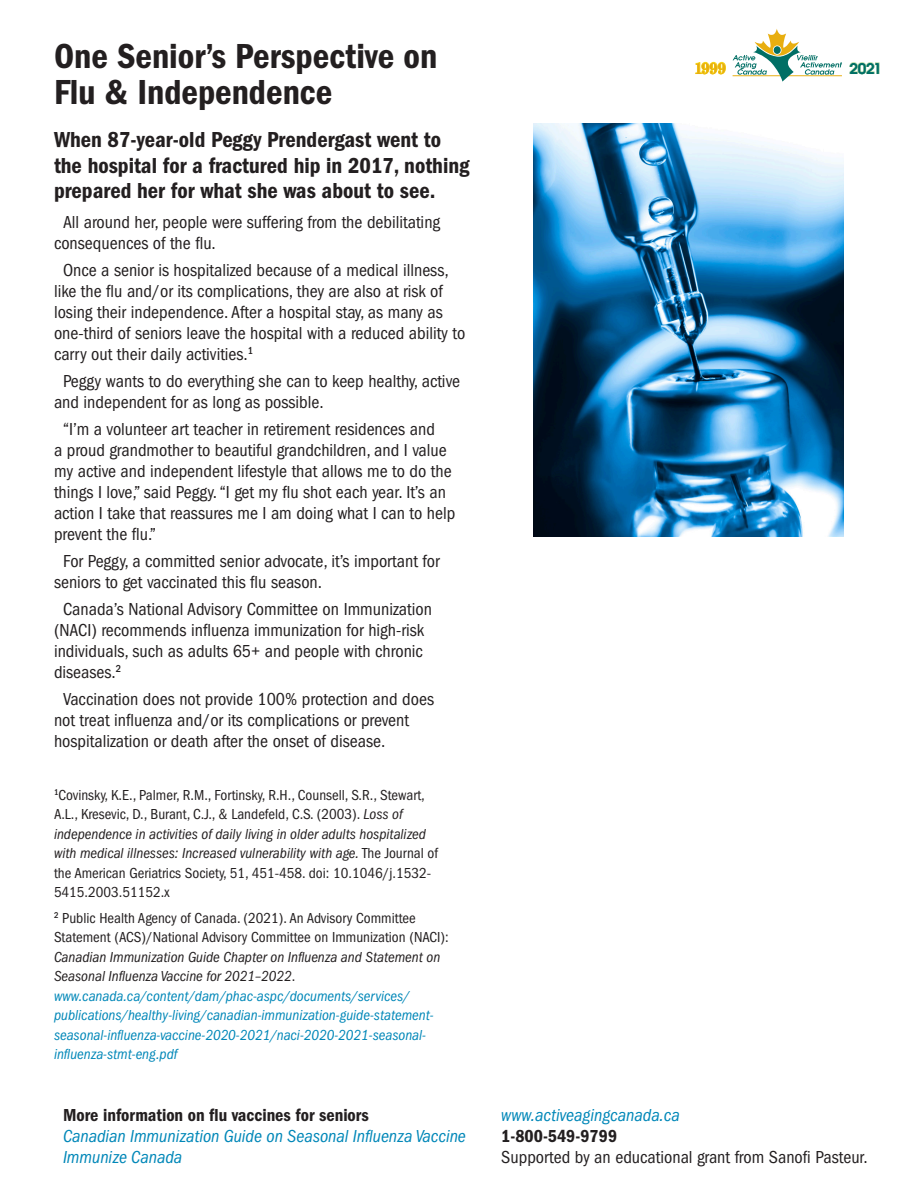
<style>
.page{position:relative;width:918px;height:1188px;background:#fff}
.page>*{position:absolute;margin:0;border:0;box-sizing:border-box;transform-origin:0 0}
.HL{font:600 condensed 36px "Franklin Gothic";color:#231f20}
.callout{font:600 condensed 22.5px/25.5px "Franklin Gothic";color:#231f20}
.body{font:condensed 18px/21px "Franklin Gothic";color:#231f20}
.t1{font:italic condensed 18px/21px "Franklin Gothic";color:#0087b8}
.t2{font:600 condensed 18px "Franklin Gothic";color:#231f20}
.t3{font:700 condensed 15.9px "Century";color:#e8ae0f;scale:1.05 1}
.body-2{font:italic condensed 15px/19.5px "Franklin Gothic";color:#0087b8}
.body-3{font:condensed 15px/19.5px "Franklin Gothic";color:#231f20}
.t4{font:600 14.7px "Avant Garde";color:#006f65;scale:1.05 1}
.s1{font-style:italic}
.s2{font-style:normal;color:#231f20}
.s3{color:#231f20}
</style>
<div class="page">
<svg style="left:733px;top:29px;width:109px;height:52px"></svg>
<svg style="left:695px;top:62px;width:31px;height:13px"></svg>
<svg style="left:849px;top:62px;width:31px;height:13px"></svg>
<img style="left:534px;top:124px;width:309px;height:413px">
<p class="HL" style="left:54px;top:35px;width:385px">One Senior’s Perspective on</p>
<p class="HL" style="left:54px;top:71px;width:280px">Flu &amp; Independence</p>
<p class="callout" style="left:54px;top:127px;width:417px">When 87-year-old Peggy Prendergast went to the hospital for a fractured hip in 2017, nothing prepared her for what she was about to see.</p>
<p class="body" style="left:54px;top:212px;width:388px;text-indent:9px">All around her, people were suffering from the debilitating consequences of the flu.</p>
<p class="body" style="left:54px;top:260px;width:413px;text-indent:9px">Once a senior is hospitalized because of a medical illness, like the flu and/or its complications, they are also at risk of losing their independence. After a hospital stay, as many as one-third of seniors leave the hospital with a reduced ability to carry out their daily activities.<sup>1</sup></p>
<p class="body" style="left:54px;top:371px;width:408px;text-indent:9px">Peggy wants to do everything she can to keep healthy, active and independent for as long as possible.</p>
<p class="body" style="left:54px;top:419px;width:403px;text-indent:9px">“I’m a volunteer art teacher in retirement residences and<br>a proud grandmother to beautiful grandchildren, and I value my active and independent lifestyle that allows me to do the things I love,” said Peggy. “I get my flu shot each year. It’s an action I take that reassures me I am doing what I can to help prevent the flu.”</p>
<p class="body" style="left:54px;top:551px;width:387px;text-indent:9px">For Peggy, a committed senior advocate, it’s important for seniors to get vaccinated this flu season.</p>
<p class="body" style="left:54px;top:599px;width:379px;text-indent:9px">Canada’s National Advisory Committee on Immunization (NACI) recommends influenza immunization for high-risk individuals, such as adults 65+ and people with chronic diseases.<sup>2</sup></p>
<p class="body" style="left:54px;top:689px;width:382px;text-indent:9px">Vaccination does not provide 100% protection and does not treat influenza and/or its complications or prevent hospitalization or death after the onset of disease.</p>
<p class="body-3" style="left:54px;top:785px;width:386px"><sup>1</sup>Covinsky, K.E., Palmer, R.M., Fortinsky, R.H., Counsell, S.R., Stewart, A.L., Kresevic, D., Burant, C.J., &amp; Landefeld, C.S. (2003). <span class="s1">Loss of independence in activities of daily living in older adults hospitalized with medical illnesses: Increased vulnerability with age.</span> The Journal of the American Geriatrics Society, 51, 451-458. doi: 10.1046/j.1532- 5415.2003.51152.x</p>
<p class="body-2" style="left:54px;top:908px;width:396px"><sup>2</sup> <span class="s2">Public Health Agency of Canada. (2021). An Advisory Committee Statement (ACS)/National Advisory Committee on Immunization (NACI):<br></span><span class="s3">Canadian Immunization Guide Chapter on Influenza and Statement on Seasonal Influenza Vaccine for 2021–2022</span><span class="s2">. </span>www.canada.ca/content/dam/phac-aspc/documents/services/ publications/healthy-living/canadian-immunization-guide-statement&shy;seasonal-influenza-vaccine-2020-2021/naci-2020-2021-seasonal&shy;influenza-stmt-eng.pdf</p>
<p class="t2" style="left:63px;top:1105px;width:307px">More information on flu vaccines for seniors</p>
<p class="t1" style="left:63px;top:1126px;width:404px">Canadian Immunization Guide on Seasonal Influenza Vaccine<br>Immunize Canada</p>
<p class="t3" style="left:694px;top:59px;width:32px">1999</p>
<p class="t4" style="left:849px;top:58px;width:32px">2021</p>
<p class="t1" style="left:501px;top:1105px;width:180px">www.activeagingcanada.ca</p>
<p class="t2" style="left:501px;top:1126px;width:117px">1-800-549-9799</p>
<p class="body" style="left:501px;top:1147px;width:368px">Supported by an educational grant from Sanofi Pasteur.</p>
</div>
